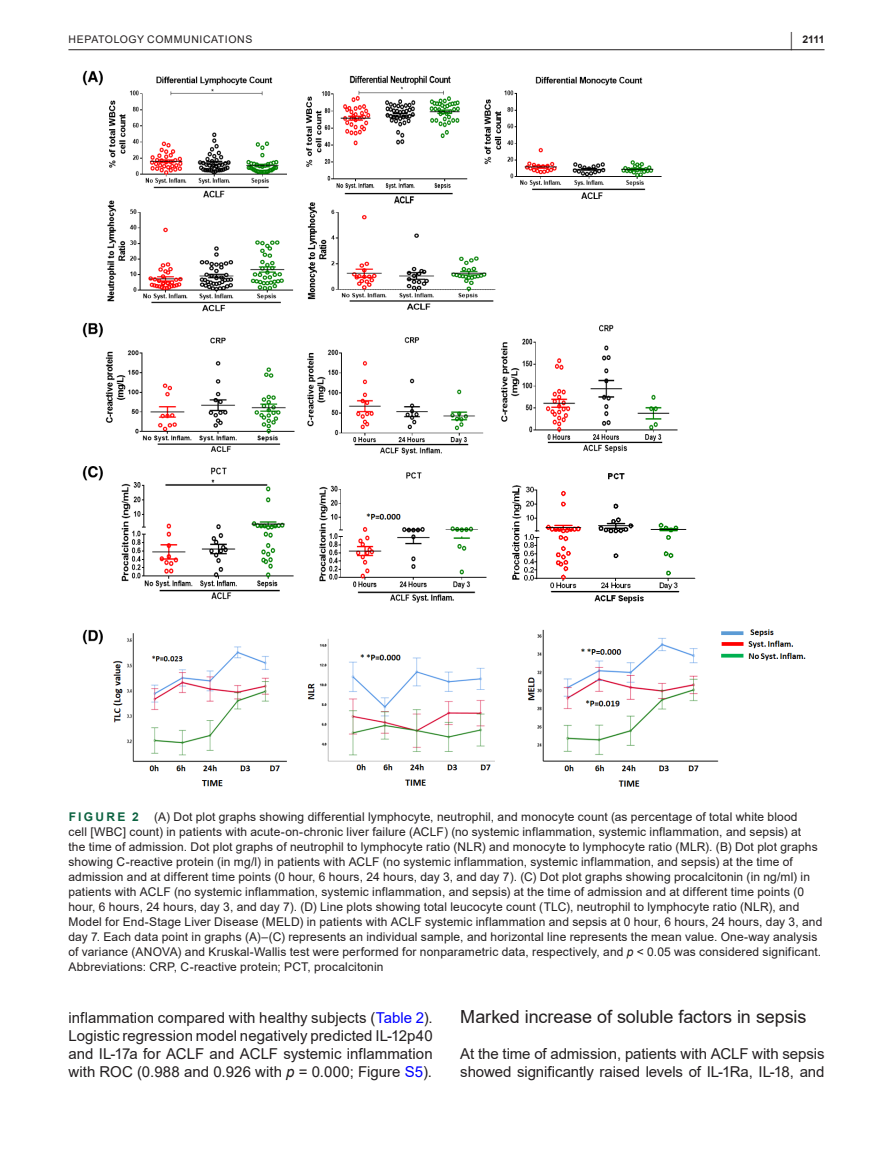
<style>
.page{position:relative;width:893px;height:1174px;background:#fff}
.page>*{position:absolute;margin:0;border:0;box-sizing:border-box;transform-origin:0 0}
.t1{font:700 19.5px "Arial";color:#231f20;scale:.38 1}
.t2{font:18px "Arial";letter-spacing:-.005em;color:#231f20}
.t3{font:15px/18px "Arial";letter-spacing:-.005em;color:#231f20;text-align:justify}
.t4{font:12px/15px "Arial";letter-spacing:.01em;color:#231f20}
.t5{font:700 12px "Arial";letter-spacing:.19em;color:#0d6341}
.t6{font:10.5px "Arial";letter-spacing:.055em;color:#231f20}
.t7{font:700 10.5px "Arial";color:#231f20}
.s1{font-style:italic}
.s2{color:#00f}
</style>
<div class="page">
<hr style="left:68px;top:49px;width:756px;height:1px;background:#231f20">
<img style="left:82px;top:70px;width:724px;height:717px">
<h1 class="t1" style="left:790px;top:25px;width:7px">|</h1>
<p class="t6" style="left:69px;top:32px;width:185px">HEPATOLOGY COMMUNICATIONS</p>
<p class="t7" style="left:802px;top:32px;width:24px">2111</p>
<p class="t4" style="left:68px;top:809px;width:755px;text-indent:86px">(A) Dot plot graphs showing differential lymphocyte, neutrophil, and monocyte count (as percentage of total white blood<br>cell [WBC] count) in patients with acute-on-chronic liver failure (ACLF) (no systemic inflammation, systemic inflammation, and sepsis) at<br>the time of admission. Dot plot graphs of neutrophil to lymphocyte ratio (NLR) and monocyte to lymphocyte ratio (MLR). (B) Dot plot graphs showing C-reactive protein (in mg/l) in patients with ACLF (no systemic inflammation, systemic inflammation, and sepsis) at the time of admission and at different time points (0 hour, 6 hours, 24 hours, day 3, and day 7). (C) Dot plot graphs showing procalcitonin (in ng/ml) in patients with ACLF (no systemic inflammation, systemic inflammation, and sepsis) at the time of admission and at different time points (0 hour, 6 hours, 24 hours, day 3, and day 7). (D) Line plots showing total leucocyte count (TLC), neutrophil to lymphocyte ratio (NLR), and Model for End-Stage Liver Disease (MELD) in patients with ACLF systemic inflammation and sepsis at 0 hour, 6 hours, 24 hours, day 3, and day 7. Each data point in graphs (A)–(C) represents an individual sample, and horizontal line represents the mean value. One-way analysis of variance (ANOVA) and Kruskal-Wallis test were performed for nonparametric data, respectively, and <span class="s1">p</span> &lt; 0.05 was considered significant.<br>Abbreviations: CRP, C-reactive protein; PCT, procalcitonin</p>
<p class="t5" style="left:69px;top:808px;width:72px">FIGURE 2</p>
<p class="t3" style="left:68px;top:1009px;width:366px">inflammation compared with healthy subjects (<span class="s2">Table 2</span>).<br>Logistic regression model negatively predicted IL-12p40 and IL-17a for ACLF and ACLF systemic inflammation with ROC (0.988 and 0.926 with <span class="s1">p</span> = 0.000; Figure <span class="s2">S5</span>).</p>
<h2 class="t2" style="left:460px;top:1004px;width:348px">Marked increase of soluble factors in sepsis</h2>
<p class="t3" style="left:460px;top:1045px;width:366px">At the time of admission, patients with ACLF with sepsis showed significantly raised levels of IL-1Ra, IL-18, and</p>
</div>
